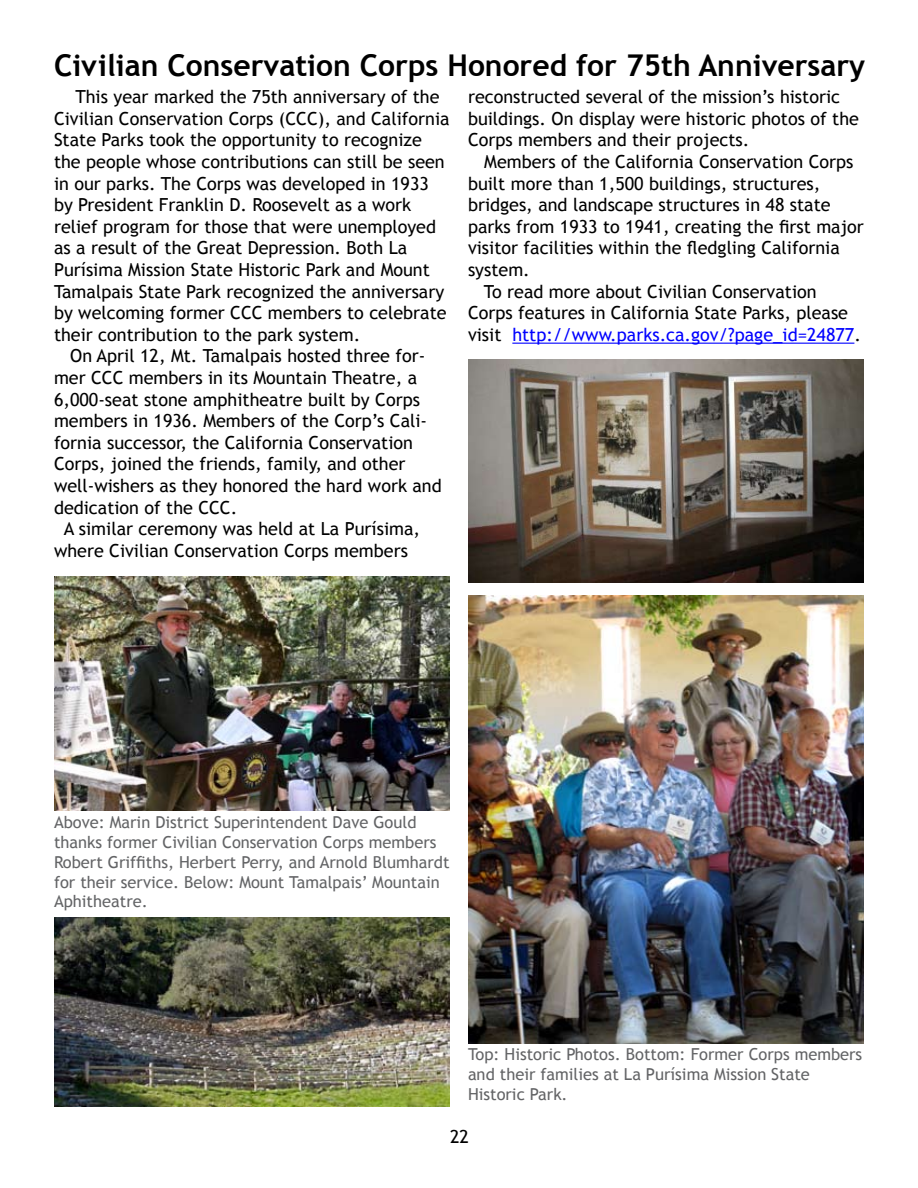
<style>
.page{position:relative;width:918px;height:1188px;background:#fff}
.page>*{position:absolute;margin:0;border:0;box-sizing:border-box;transform-origin:0 0}
.t1{font:700 30px "Trebuchet MS";color:#000}
.t2{font:18px/21.6px "Trebuchet MS";color:#000}
.t3{font:18px "Trebuchet MS";color:#00f}
.t4{font:16.5px/19.8px "Trebuchet MS";color:#636466}
.s1{color:#000}
</style>
<div class="page">
<img style="left:54px;top:917px;width:396px;height:190px">
<img style="left:54px;top:576px;width:396px;height:234px">
<img style="left:468px;top:595px;width:396px;height:449px">
<hr style="left:512px;top:343px;width:342px;height:1px;background:#00f">
<img style="left:468px;top:360px;width:396px;height:222px">
<h1 class="t1" style="left:54px;top:47px;width:813px">Civilian Conservation Corps Honored for 75th Anniversary</h1>
<p class="t2" style="left:54px;top:86px;width:397px;text-indent:21px">This year marked the 75th anniversary of the Civilian Conservation Corps (CCC), and California State Parks took the opportunity to recognize the people whose contributions can still be seen in our parks. The Corps was developed in 1 933 by President Franklin D. Roosevelt as a work relief program for those that were unemployed as a result of the Great Depression. Both La Purísima Mission State Historic Park and Mount Tamalpais State Park recognized the anniversary by welcoming former CCC members to celebrate their contribution to the park system.</p>
<p class="t2" style="left:70px;top:346px;width:357px">On April 1 2, Mt. Tamalpais hosted three for-</p>
<p class="t2" style="left:54px;top:367px;width:365px">mer CCC members in its Mountain Theatre, a</p>
<p class="t2" style="left:54px;top:389px;width:368px">6,000-seat stone amphitheatre built by Corps</p>
<p class="t2" style="left:54px;top:410px;width:375px">members in 1 936. Members of the Corp’s Cali-</p>
<p class="t2" style="left:54px;top:432px;width:360px">fornia successor, the California Conservation</p>
<p class="t2" style="left:54px;top:454px;width:353px">Corps, joined the friends, family, and other</p>
<p class="t2" style="left:54px;top:475px;width:389px">well-wishers as they honored the hard work and</p>
<p class="t2" style="left:54px;top:497px;width:185px">dedication of the CCC.</p>
<p class="t2" style="left:64px;top:518px;width:358px">A similar ceremony was held at La Purísima,</p>
<p class="t2" style="left:54px;top:540px;width:356px">where Civilian Conservation Corps members</p>
<p class="t2" style="left:468px;top:86px;width:392px">reconstructed several of the mission’s historic buildings. On display were historic photos of the<br>Corps members and their projects.</p>
<p class="t2" style="left:484px;top:151px;width:371px">Members of the California Conservation Corps</p>
<p class="t2" style="left:468px;top:173px;width:354px">built more than 1 ,500 buildings, structures,</p>
<p class="t2" style="left:468px;top:194px;width:364px">bridges, and landscape structures in 48 state</p>
<p class="t2" style="left:468px;top:216px;width:398px">parks from 1933 to 1941, creating the first major</p>
<p class="t2" style="left:468px;top:238px;width:373px">visitor facilities within the fledgling California</p>
<p class="t2" style="left:468px;top:259px;width:63px">system.</p>
<p class="t2" style="left:484px;top:281px;width:334px">To read more about Civilian Conservation</p>
<p class="t2" style="left:468px;top:302px;width:382px">Corps features in California State Parks, please</p>
<p class="t3" style="left:468px;top:324px;width:395px"><span class="s1">visit</span> http://www.parks.ca.gov/?page_id=24877<span class="s1">.</span></p>
<p class="t4" style="left:54px;top:813px;width:397px">Above: Marin District Superintendent Dave Gould thanks former Civilian Conservation Corps members Robert Griffiths, Herbert Perry, and Arnold Blumhardt for their service. Below: Mount Tamalpais’ Mountain Aphitheatre.</p>
<p class="t4" style="left:468px;top:1045px;width:396px">Top: Historic Photos. Bottom: Former Corps members and their families at La Purísima Mission State<br>Historic Park.</p>
<p class="t2" style="left:450px;top:1126px;width:20px">22</p>
</div>
